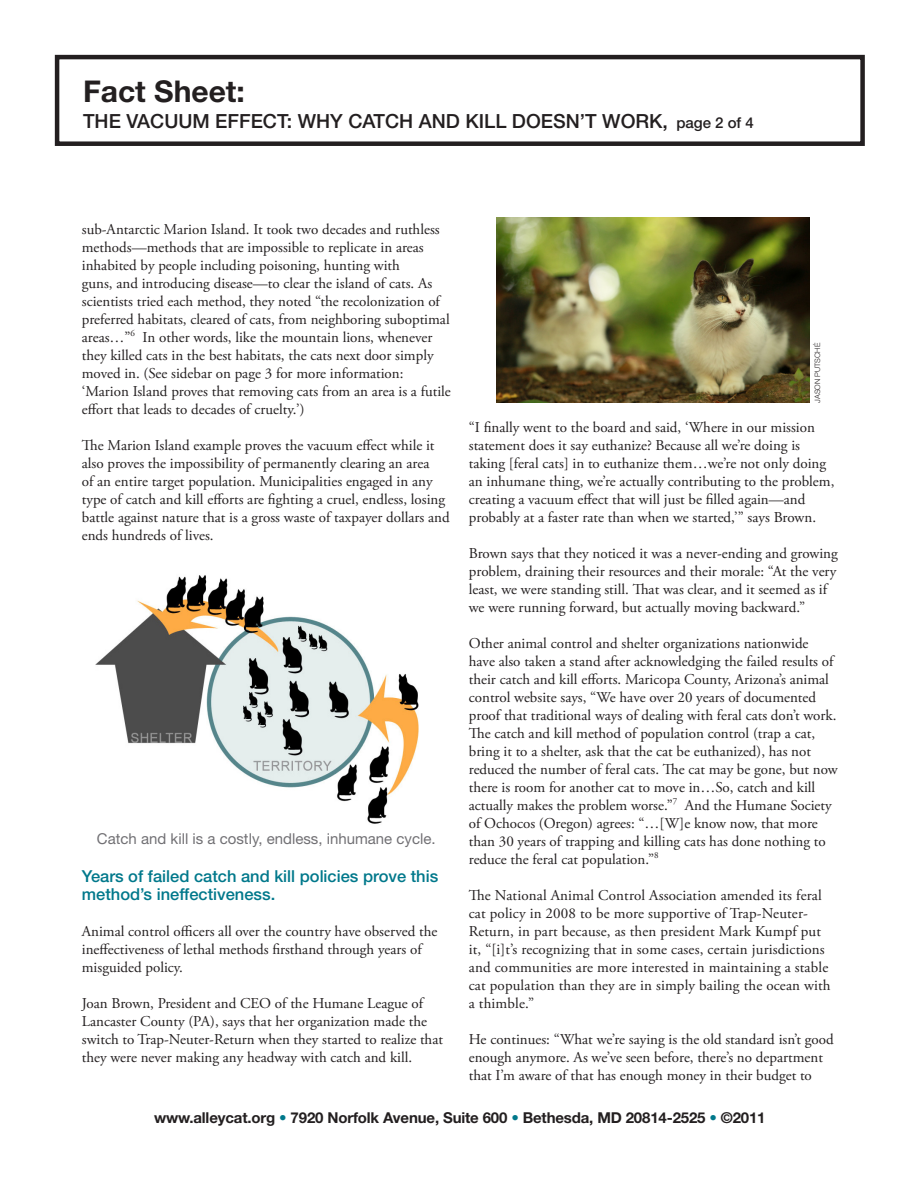
<style>
.page{position:relative;width:918px;height:1188px;background:#fff}
.page>*{position:absolute;margin:0;border:0;box-sizing:border-box;transform-origin:0 0}
.t1{font:700 30px "Helvetica Neue LT Std";color:#231f20}
.t2{font:500 19.5px "Helvetica Neue LT Std";color:#231f20}
.t3{font:500 16.5px/18px "Helvetica Neue LT Std";color:#00788b}
.t4{font:15px/18px "Adobe Garamond Pro";color:#231f20}
.t5{font:700 15px "Helvetica Neue LT Std";letter-spacing:-.01em;color:#231f20}
.t6{font:15px "Helvetica Neue LT Std";color:#717074}
.t7{font:300 7.5px "Helvetica Neue LT Std";color:#231f20}
.s1{font-size:15px}
.s2{color:#00788b}
</style>
<div class="page">
<div style="left:55px;top:55px;width:810px;height:91px;border:4px solid #231f20"></div>
<img style="left:497px;top:217px;width:313px;height:186px">
<img style="left:95px;top:575px;width:324px;height:249px">
<p class="t1" style="left:83px;top:73px;width:163px">Fact Sheet:</p>
<p class="t2" style="left:83px;top:110px;width:672px">THE VACUUM EFFECT: WHY CATCH AND KILL DOESN’T WORK, <span class="s1">page 2 of 4</span></p>
<p class="t4" style="left:82px;top:221px;width:371px">sub-Antarctic Marion Island. It took two decades and ruthless methods—methods that are impossible to replicate in areas inhabited by people including poisoning, hunting with<br>guns, and introducing disease—to clear the island of cats. As scientists tried each method, they noted “the recolonization of preferred habitats, cleared of cats, from neighboring suboptimal areas…”<sup>6</sup> In other words, like the mountain lions, whenever they killed cats in the best habitats, the cats next door simply moved in. (See sidebar on page 3 for more information: ‘Marion Island proves that removing cats from an area is a futile effort that leads to decades of cruelty.’)</p>
<p class="t4" style="left:82px;top:437px;width:369px">The Marion Island example proves the vacuum effect while it also proves the impossibility of permanently clearing an area<br>of an entire target population. Municipalities engaged in any type of catch and kill efforts are fighting a cruel, endless, losing battle against nature that is a gross waste of taxpayer dollars and ends hundreds of lives.</p>
<p class="t6" style="left:97px;top:830px;width:340px">Catch and kill is a costly, endless, inhumane cycle.</p>
<p class="t3" style="left:82px;top:867px;width:358px">Years of failed catch and kill policies prove this method’s ineffectiveness.</p>
<p class="t4" style="left:82px;top:923px;width:357px">Animal control officers all over the country have observed the ineffectiveness of lethal methods firsthand through years of misguided policy.</p>
<p class="t4" style="left:82px;top:995px;width:363px">Joan Brown, President and CEO of the Humane League of Lancaster County (PA), says that her organization made the switch to Trap-Neuter-Return when they started to realize that they were never making any headway with catch and kill.</p>
<p class="t7" style="left:813px;top:403px;width:61px;rotate:-90deg">JASON PUTSCHÉ</p>
<p class="t4" style="left:469px;top:419px;width:367px">“I finally went to the board and said, ‘Where in our mission statement does it say euthanize? Because all we’re doing is taking [feral cats] in to euthanize them…we’re not only doing an inhumane thing, we’re actually contributing to the problem, creating a vacuum effect that will just be filled again—and probably at a faster rate than when we started,’” says Brown.</p>
<p class="t4" style="left:469px;top:545px;width:370px">Brown says that they noticed it was a never-ending and growing problem, draining their resources and their morale: “At the very least, we were standing still. That was clear, and it seemed as if we were running forward, but actually moving backward.”</p>
<p class="t4" style="left:469px;top:635px;width:370px">Other animal control and shelter organizations nationwide have also taken a stand after acknowledging the failed results of their catch and kill efforts. Maricopa County, Arizona’s animal control website says, “We have over 20 years of documented proof that traditional ways of dealing with feral cats don’t work.<br>The catch and kill method of population control (trap a cat, bring it to a shelter, ask that the cat be euthanized), has not reduced the number of feral cats. The cat may be gone, but now there is room for another cat to move in…So, catch and kill actually makes the problem worse.”<sup>7</sup> And the Humane Society of Ochocos (Oregon) agrees: “…[W]e know now, that more than 30 years of trapping and killing cats has done nothing to reduce the feral cat population.”<sup>8</sup></p>
<p class="t4" style="left:469px;top:887px;width:363px">The National Animal Control Association amended its feral cat policy in 2008 to be more supportive of Trap-Neuter-Return, in part because, as then president Mark Kumpf put it, “[i]t’s recognizing that in some cases, certain jurisdictions and communities are more interested in maintaining a stable cat population than they are in simply bailing the ocean with a thimble.”</p>
<p class="t4" style="left:469px;top:1031px;width:366px">He continues: “What we’re saying is the old standard isn’t good enough anymore. As we’ve seen before, there’s no department that I’m aware of that has enough money in their budget to</p>
<p class="t5" style="left:154px;top:1108px;width:613px">www.alleycat.org <span class="s2">•</span> 7920 Norfolk Avenue, Suite 600 <span class="s2">•</span> Bethesda, MD 20814-2525 <span class="s2">•</span> ©2011</p>
</div>
